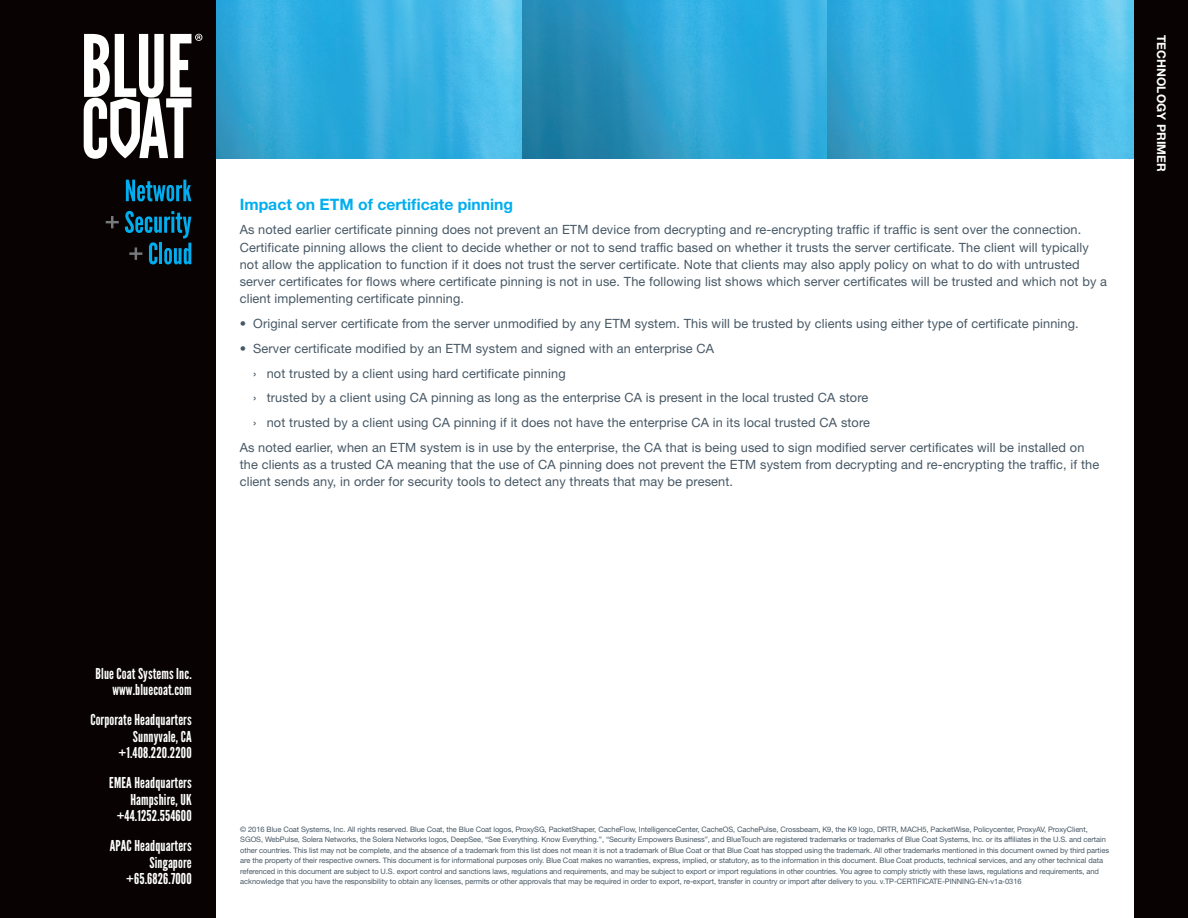
<style>
.page{position:relative;width:1188px;height:918px;background:#fff}
.page>*{position:absolute;margin:0;border:0;box-sizing:border-box;transform-origin:0 0}
.t1{font:700 15.75px "Helvetica Neue LT Std";color:#00aeef}
.t2{font:15px/16.5px "League Gothic";letter-spacing:.01em;color:#fff;text-align:right}
.t3{font:12.75px/17.2px "Helvetica Neue LT Std";letter-spacing:.01em;color:#475865}
.t4{font:700 12px "Helvetica Neue LT Std";letter-spacing:.01em;color:#fff}
.t5{font:7.5px/10.5px "Helvetica Neue LT Std";letter-spacing:-.01em;color:#475865}
</style>
<div class="page">
<img style="left:216px;top:0;width:918px;height:159px">
<div style="left:0;top:0;width:216px;height:918px;background:#080302"></div>
<div style="left:1134px;top:0;width:54px;height:918px;background:#080302"></div>
<svg style="left:84px;top:34px;width:118px;height:125px"></svg>
<svg style="left:126px;top:180px;width:65px;height:21px"></svg>
<svg style="left:106px;top:216px;width:13px;height:12px"></svg>
<svg style="left:125px;top:211px;width:66px;height:53px"></svg>
<h1 class="t1" style="left:240px;top:195px;width:275px">Impact on ETM of certificate pinning</h1>
<p class="t3" style="left:240px;top:221px;width:869px">As noted earlier certificate pinning does not prevent an ETM device from decrypting and re-encrypting traffic if traffic is sent over the connection.<br>Certificate pinning allows the client to decide whether or not to send traffic based on whether it trusts the server certificate. The client will typically not allow the application to function if it does not trust the server certificate. Note that clients may also apply policy on what to do with untrusted server certificates for flows where certificate pinning is not in use. The following list shows which server certificates will be trusted and which not by a client implementing certificate pinning.</p>
<h3 class="t3" style="left:240px;top:315px;width:841px">• Original server certificate from the server unmodified by any ETM system. This will be trusted by clients using either type of certificate pinning.</h3>
<h3 class="t3" style="left:240px;top:340px;width:476px">• Server certificate modified by an ETM system and signed with an enterprise CA</h3>
<h3 class="t3" style="left:253px;top:364px;width:314px">› not trusted by a client using hard certificate pinning</h3>
<h3 class="t3" style="left:253px;top:389px;width:617px">› trusted by a client using CA pinning as long as the enterprise CA is present in the local trusted CA store</h3>
<h3 class="t3" style="left:253px;top:414px;width:618px">› not trusted by a client using CA pinning if it does not have the enterprise CA in its local trusted CA store</h3>
<h3 class="t3" style="left:240px;top:439px;width:846px">As noted earlier, when an ETM system is in use by the enterprise, the CA that is being used to sign modified server certificates will be installed on</h3>
<h3 class="t3" style="left:240px;top:456px;width:861px">the clients as a trusted CA meaning that the use of CA pinning does not prevent the ETM system from decrypting and re-encrypting the traffic, if the client sends any, in order for security tools to detect any threats that may be present.</h3>
<h3 class="t4" style="left:1169px;top:35px;width:139px;rotate:90deg">TECHNOLOGY PRIMER</h3>
<h2 class="t2" style="left:96px;top:665px;width:98px">Blue Coat Systems Inc. www.bluecoat.com</h2>
<h2 class="t2" style="left:90px;top:712px;width:103px">Corporate Headquarters<br>Sunnyvale, CA +1.408.220.2200</h2>
<h2 class="t2" style="left:109px;top:775px;width:84px">EMEA Headquarters<br>Hampshire, UK +44.1252.554600</h2>
<h2 class="t2" style="left:110px;top:838px;width:84px">APAC Headquarters<br>Singapore +65.6826.7000</h2>
<p class="t5" style="left:240px;top:824px;width:870px">© 2016 Blue Coat Systems, Inc. All rights reserved. Blue Coat, the Blue Coat logos, ProxySG, PacketShaper, CacheFlow, IntelligenceCenter, CacheOS, CachePulse, Crossbeam, K9, the K9 logo, DRTR, MACH5, PacketWise, Policycenter, ProxyAV, ProxyClient, SGOS, WebPulse, Solera Networks, the Solera Networks logos, DeepSee, “See Everything. Know Everything.”, “Security Empowers Business”, and BlueTouch are registered trademarks or trademarks of Blue Coat Systems, Inc. or its affiliates in the U.S. and certain other countries. This list may not be complete, and the absence of a trademark from this list does not mean it is not a trademark of Blue Coat or that Blue Coat has stopped using the trademark. All other trademarks mentioned in this document owned by third parties are the property of their respective owners. This document is for informational purposes only. Blue Coat makes no warranties, express, implied, or statutory, as to the information in this document. Blue Coat products, technical services, and any other technical data referenced in this document are subject to U.S. export control and sanctions laws, regulations and requirements, and may be subject to export or import regulations in other countries. You agree to comply strictly with these laws, regulations and requirements, and acknowledge that you have the responsibility to obtain any licenses, permits or other approvals that may be required in order to export, re-export, transfer in country or import after delivery to you. v.TP-CERTIFICATE-PINNING-EN-v1a-0316</p>
</div>
